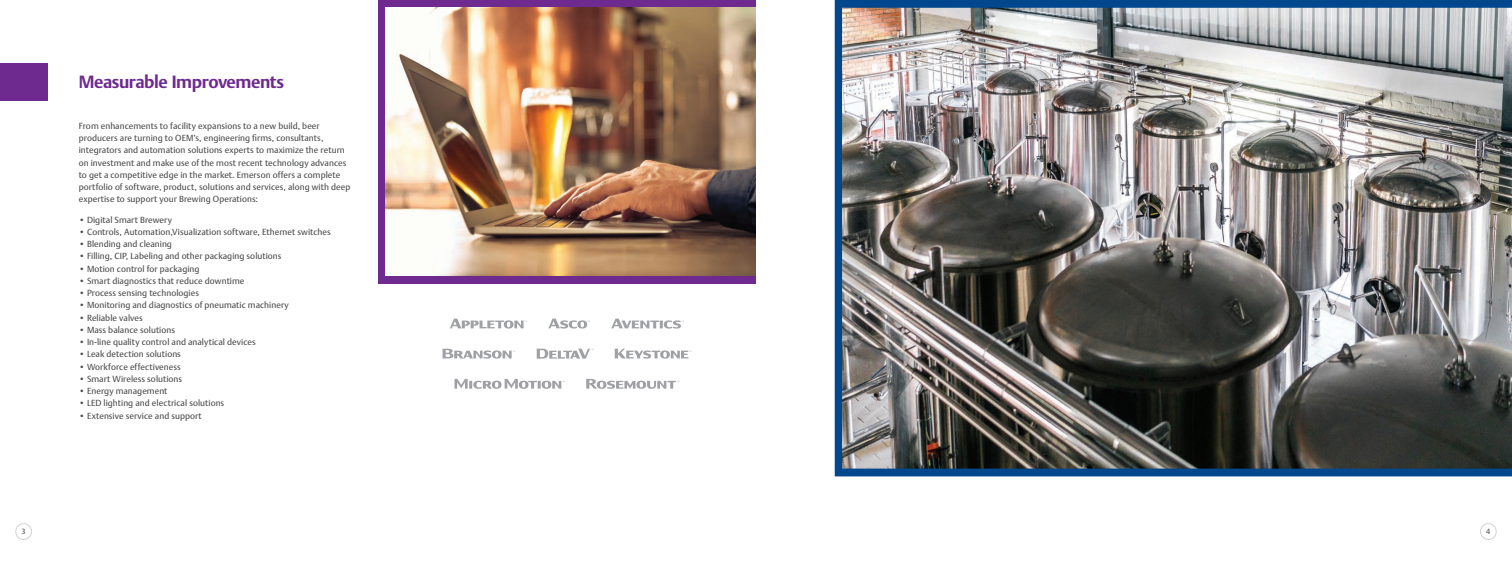
<style>
.page{position:relative;width:1512px;height:567px;background:#fff}
.page>*{position:absolute;margin:0;border:0;box-sizing:border-box;transform-origin:0 0}
.t1{font:700 17.5px "DTL Argo TOT";letter-spacing:-.025em;color:#6e2a8e}
.t2{font:8.75px/12.2px "DTL Argo TOT";letter-spacing:.005em;color:#4b4c4d}
.t3{font:7.44px "DTL Argo TOT";color:#4b4c4d}
</style>
<div class="page">
<div style="left:1480px;top:523px;width:17px;height:17px;border:1px solid #d1d2d4;border-radius:50%"></div>
<div style="left:15px;top:523px;width:17px;height:17px;border:1px solid #d1d2d4;border-radius:50%"></div>
<svg style="left:450px;top:319px;width:77px;height:9px"></svg>
<svg style="left:548px;top:319px;width:42px;height:10px"></svg>
<svg style="left:611px;top:319px;width:73px;height:10px"></svg>
<svg style="left:586px;top:379px;width:94px;height:10px"></svg>
<svg style="left:454px;top:379px;width:111px;height:10px"></svg>
<svg style="left:443px;top:349px;width:72px;height:10px"></svg>
<svg style="left:537px;top:349px;width:56px;height:10px"></svg>
<svg style="left:615px;top:349px;width:76px;height:10px"></svg>
<div style="left:378px;top:0;width:378px;height:284px;background:#6e2a8e"></div>
<div style="left:0;top:63px;width:47px;height:37px;background:#6e2a8e"></div>
<img style="left:386px;top:8px;width:370px;height:268px">
<img style="left:835px;top:0;width:677px;height:476px">
<p class="t1" style="left:79px;top:72px;width:207px">Measurable Improvements</p>
<p class="t2" style="left:79px;top:120px;width:273px">From enhancements to facility expansions to a new build, beer producers are turning to OEM’s, engineering firms, consultants, integrators and automation solutions experts to maximize the return on investment and make use of the most recent technology advances to get a competitive edge in the market. Emerson offers a complete portfolio of software, product, solutions and services, along with deep expertise to support your Brewing Operations:</p>
<p class="t2" style="left:79px;top:213px;width:95px">• Digital Smart Brewery</p>
<p class="t2" style="left:79px;top:226px;width:254px">• Controls, Automation,Visualization software, Ethernet switches</p>
<p class="t2" style="left:79px;top:238px;width:95px">• Blending and cleaning</p>
<p class="t2" style="left:79px;top:250px;width:204px">• Filling, CIP, Labeling and other packaging solutions</p>
<p class="t2" style="left:79px;top:262px;width:122px">• Motion control for packaging</p>
<p class="t2" style="left:79px;top:275px;width:167px">• Smart diagnostics that reduce downtime</p>
<p class="t2" style="left:79px;top:287px;width:122px">• Process sensing technologies</p>
<p class="t2" style="left:79px;top:299px;width:212px">• Monitoring and diagnostics of pneumatic machinery</p>
<p class="t2" style="left:79px;top:311px;width:66px">• Reliable valves</p>
<p class="t2" style="left:79px;top:324px;width:98px">• Mass balance solutions</p>
<p class="t2" style="left:79px;top:336px;width:178px">• In-line quality control and analytical devices</p>
<p class="t2" style="left:79px;top:348px;width:104px">• Leak detection solutions</p>
<p class="t2" style="left:79px;top:360px;width:104px">• Workforce effectiveness</p>
<p class="t2" style="left:79px;top:373px;width:105px">• Smart Wireless solutions</p>
<p class="t2" style="left:79px;top:385px;width:90px">• Energy management</p>
<p class="t2" style="left:79px;top:397px;width:147px">• LED lighting and electrical solutions</p>
<p class="t2" style="left:79px;top:409px;width:125px">• Extensive service and support</p>
<p class="t3" style="left:22px;top:527px;width:6px">3</p>
<p class="t3" style="left:1486px;top:527px;width:6px">4</p>
</div>
